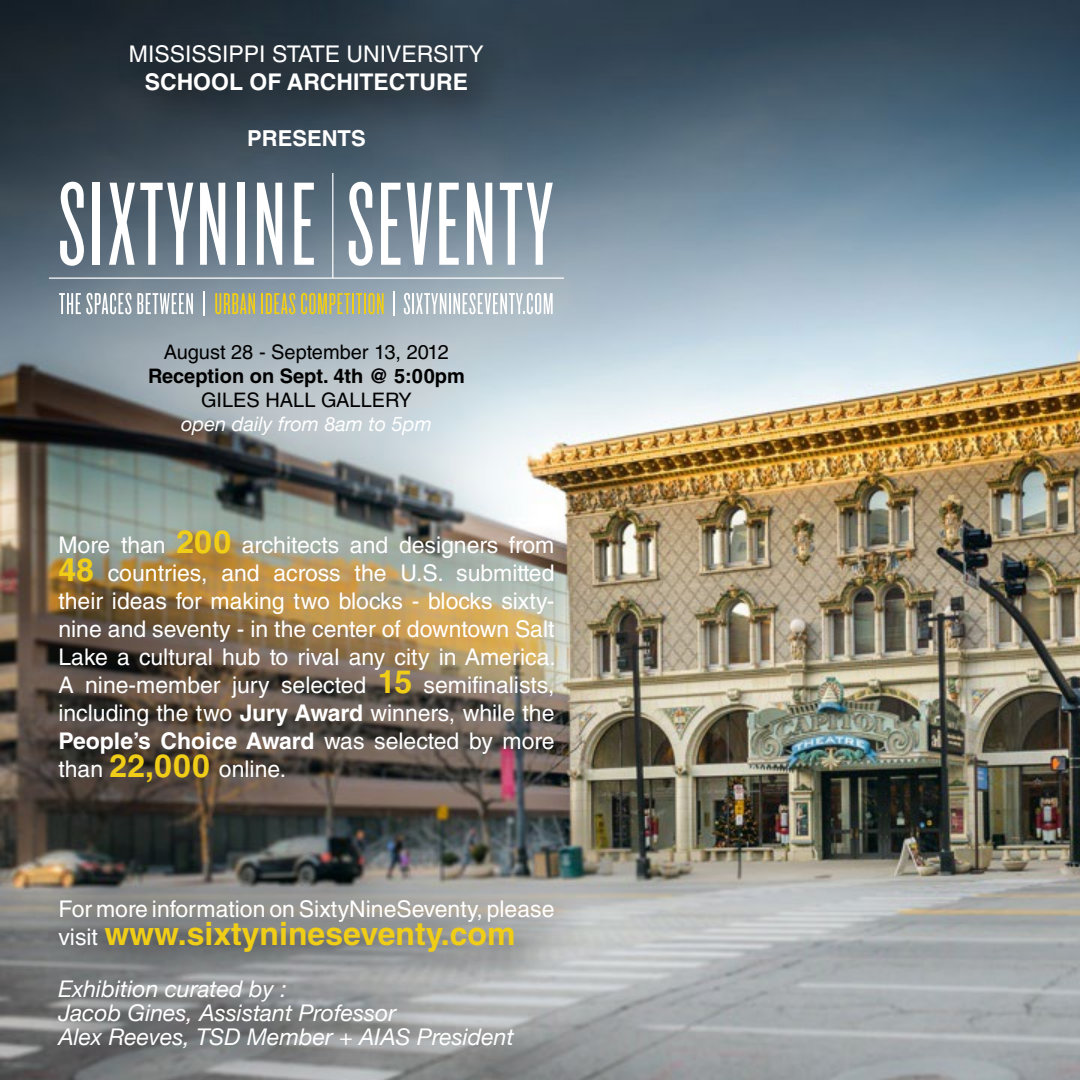
<style>
.page{position:relative;width:1080px;height:1080px;background:#fff}
.page>*{position:absolute;margin:0;border:0;box-sizing:border-box;transform-origin:0 0}
.t1{font:700 32px "Helvetica LT Std";color:#f0cd16}
.t2{font:23px/28px "Helvetica LT Std";color:#fff;text-align:justify}
.t3{font:italic 23px/24px "Helvetica Neue";color:#fff}
.t4{font:700 23px "Helvetica LT Std";color:#fff}
.t5{font:700 22px "Helvetica LT Std";color:#fff}
.t6{font:20px "Helvetica LT Std";color:#000}
.t7{font:700 20px "Helvetica LT Std";color:#000}
.t8{font:italic 20px "Helvetica Neue";color:#fff}
.s1{font-weight:700;font-size:32px;color:#f0cd16}
.s2{font-weight:700}
.s3{font-weight:400;font-size:23px;color:#fff}
</style>
<div class="page">
<img style="left:0;top:0;width:1080px;height:1080px">
<svg style="left:49px;top:173px;width:515px;height:106px"></svg>
<svg style="left:215px;top:293px;width:40px;height:21px"></svg>
<hr style="left:261px;top:293px;width:2px;height:21px;background:#f0cd16">
<svg style="left:266px;top:293px;width:29px;height:21px"></svg>
<svg style="left:301px;top:293px;width:49px;height:21px"></svg>
<hr style="left:352px;top:293px;width:2px;height:21px;background:#f0cd16">
<svg style="left:356px;top:293px;width:6px;height:21px"></svg>
<hr style="left:364px;top:293px;width:2px;height:21px;background:#f0cd16">
<svg style="left:368px;top:293px;width:16px;height:21px"></svg>
<svg style="left:204px;top:291px;width:1px;height:25px"></svg>
<svg style="left:59px;top:293px;width:134px;height:21px"></svg>
<svg style="left:393px;top:291px;width:1px;height:25px"></svg>
<svg style="left:404px;top:293px;width:6px;height:21px"></svg>
<hr style="left:412px;top:293px;width:2px;height:21px;background:#fff">
<svg style="left:416px;top:293px;width:30px;height:21px"></svg>
<hr style="left:449px;top:293px;width:2px;height:21px;background:#fff">
<svg style="left:453px;top:293px;width:100px;height:21px"></svg>
<div style="left:45px;top:514px;width:552px;height:566px;background:#000;opacity:.75"></div>
<div style="left:115px;top:28px;width:408px;height:105px;background:#000;opacity:.75"></div>
<p class="t2" style="left:129px;top:40px;width:357px">MISSISSIPPI STATE UNIVERSITY</p>
<p class="t4" style="left:145px;top:68px;width:325px">SCHOOL OF ARCHITECTURE</p>
<p class="t5" style="left:247px;top:124px;width:120px">PRESENTS</p>
<p class="t6" style="left:164px;top:340px;width:286px">August 28 - September 13, 2012</p>
<p class="t7" style="left:148px;top:363px;width:318px">Reception on Sept. 4th @ 5:00pm</p>
<p class="t6" style="left:201px;top:388px;width:212px">GILES HALL GALLERY</p>
<p class="t8" style="left:181px;top:409px;width:252px">open daily from 8am to 5pm</p>
<p class="t2" style="left:58px;top:531px;width:499px">More than <span class="s1">200</span> architects and designers from <span class="s1">48</span> countries, and across the U.S. submitted their ideas for making two blocks - blocks sixty&shy;nine and seventy - in the center of downtown Salt Lake a cultural hub to rival any city in America.<br>A nine-member jury selected <span class="s1">15</span> semifinalists, including the two <span class="s2">Jury Award</span> winners, while the <span class="s2">People’s Choice Award</span> was selected by more than <span class="s1">22,000</span> online.</p>
<p class="t2" style="left:58px;top:895px;width:498px">For more information on SixtyNineSeventy, please</p>
<h1 class="t1" style="left:58px;top:914px;width:459px"><span class="s3">visit</span> www.sixtynineseventy.com</h1>
<p class="t3" style="left:58px;top:978px;width:457px">Exhibition curated by :<br>Jacob Gines, Assistant Professor<br>Alex Reeves, TSD Member + AIAS President</p>
</div>
